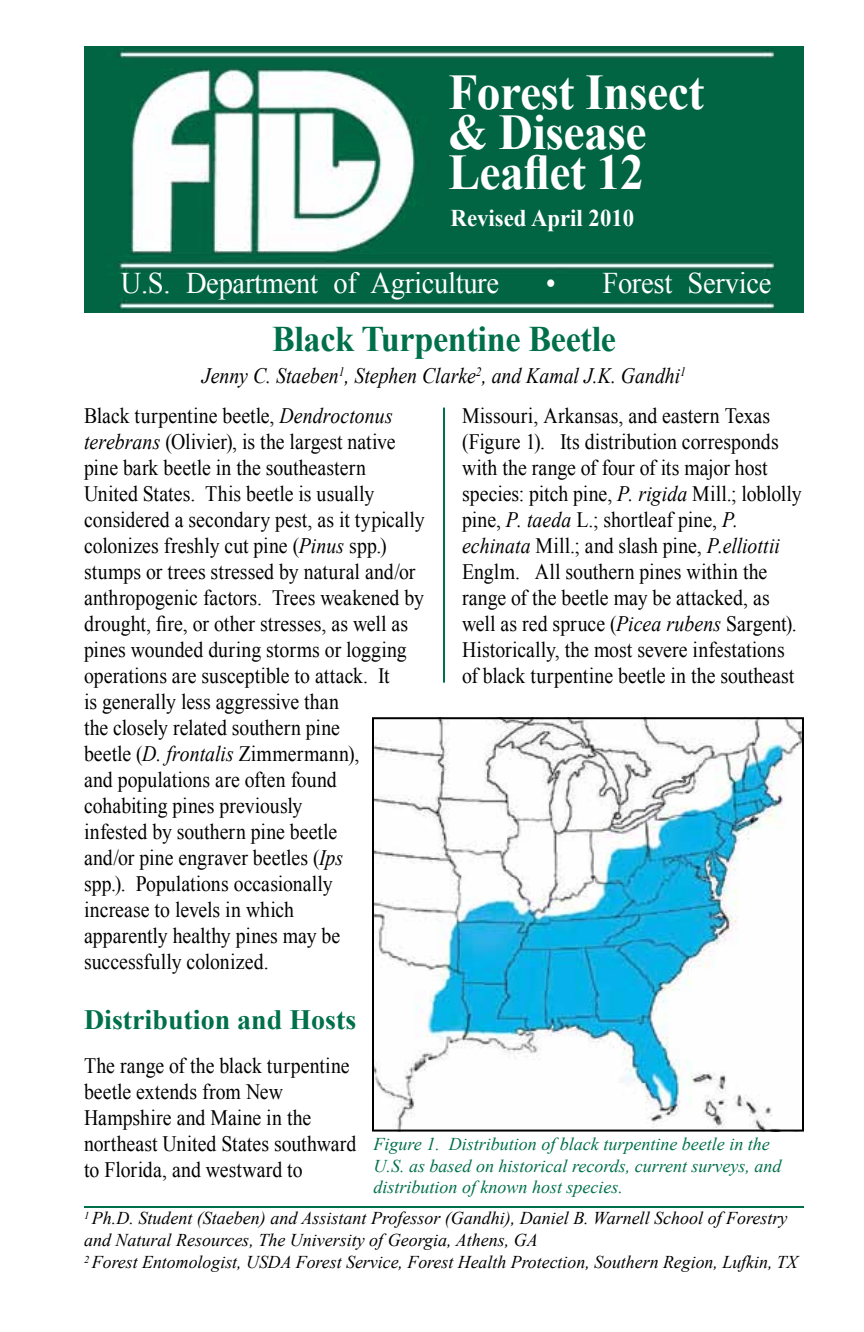
<style>
.page{position:relative;width:864px;height:1332px;background:#fff}
.page>*{position:absolute;margin:0;border:0;box-sizing:border-box;transform-origin:0 0}
.Heading_2{font:700 50px "Times New Roman";letter-spacing:-.01em;color:#fff;scale:.95 1}
.Main_Header{font:700 36px "Times New Roman";letter-spacing:-.01em;color:#00704a;scale:.95 1}
.Heading_2-2{font:30px "Times New Roman";letter-spacing:-.01em;color:#fff;scale:.95 1}
.Heading_2-3{font:700 28px "Times New Roman";color:#00704a}
.Heading_2-4{font:700 24px "Times New Roman";color:#fff;scale:.95 1}
.body{font:22px/26px "Times New Roman";color:#000;scale:.9 1}
.Writers{font:italic 22px "Times New Roman";color:#000;scale:.9 1}
.footnote{font:italic 18px/22px "Times New Roman";color:#000}
.Figure_Caption{font:italic 18px/21.6px "Times New Roman";color:#00704a}
.s1{font-style:italic}
</style>
<div class="page">
<hr style="left:443px;top:408px;width:2px;height:275px;background:#00704a">
<img style="left:84px;top:46px;width:720px;height:267px">
<hr style="left:84px;top:1206px;width:720px;height:2px;background:#00704a">
<img style="left:375px;top:720px;width:426px;height:409px">
<div style="left:372px;top:717px;width:432px;height:415px;border:2px solid #000"></div>
<p class="Heading_2" style="left:448px;top:58px;width:271px">Forest Insect</p>
<p class="Heading_2" style="left:448px;top:98px;width:210px">&amp; Disease</p>
<p class="Heading_2" style="left:448px;top:138px;width:207px">Leaflet 12</p>
<p class="Heading_2-4" style="left:451px;top:202px;width:195px">Revised April 2010</p>
<p class="Heading_2-2" style="left:121px;top:263px;width:400px">U.S. Department of Agriculture</p>
<p class="Heading_2-2" style="left:546px;top:263px;width:239px">• Forest Service</p>
<p class="Main_Header" style="left:272px;top:314px;width:364px">Black Turpentine Beetle</p>
<p class="Writers" style="left:202px;top:361px;width:539px">Jenny C. Staeben<sup>1</sup>, Stephen Clarke<sup>2</sup>, and Kamal J.K. Gandhi<sup>1</sup></p>
<p class="body" style="left:84px;top:402px;width:380px">Black turpentine beetle, <span class="s1">Dendroctonus terebrans</span> (Olivier), is the largest native pine bark beetle in the southeastern United States. This beetle is usually considered a secondary pest, as it typically colonizes freshly cut pine (<span class="s1">Pinus</span> spp.) stumps or trees stressed by natural and/or anthropogenic factors. Trees weakened by drought, fire, or other stresses, as well as pines wounded during storms or logging operations are susceptible to attack. It<br>is generally less aggressive than<br>the closely related southern pine<br>beetle (<span class="s1">D. frontalis</span> Zimmermann),<br>and populations are often found cohabiting pines previously<br>infested by southern pine beetle<br>and/or pine engraver beetles (<span class="s1">Ips<br></span>spp.). Populations occasionally<br>increase to levels in which<br>apparently healthy pines may be successfully colonized.</p>
<p class="Heading_2-3" style="left:84px;top:1001px;width:274px">Distribution and Hosts</p>
<p class="body" style="left:84px;top:1053px;width:304px">The range of the black turpentine beetle extends from New<br>Hampshire and Maine in the northeast United States southward to Florida, and westward to</p>
<p class="footnote" style="left:84px;top:1207px;width:705px"><sup>1</sup> Ph.D. Student (Staeben) and Assistant Professor (Gandhi), Daniel B. Warnell School of Forestry and Natural Resources, The University of Georgia, Athens, GA</p>
<p class="footnote" style="left:84px;top:1251px;width:715px"><sup>2</sup> Forest Entomologist, USDA Forest Service, Forest Health Protection, Southern Region, Lufkin, TX</p>
<p class="body" style="left:462px;top:402px;width:379px">Missouri, Arkansas, and eastern Texas (Figure 1). Its distribution corresponds with the range of four of its major host species: pitch pine, <span class="s1">P. rigida</span> Mill.; loblolly pine, <span class="s1">P. taeda</span> L.; shortleaf pine, <span class="s1">P. echinata</span> Mill.; and slash pine, <span class="s1">P.elliottii </span>Englm. All southern pines within the range of the beetle may be attacked, as well as red spruce (<span class="s1">Picea rubens</span> Sargent).<br>Historically, the most severe infestations of black turpentine beetle in the southeast</p>
<p class="Figure_Caption" style="left:374px;top:1133px;width:409px">Figure 1. Distribution of black turpentine beetle in the<br>U.S. as based on historical records, current surveys, and distribution of known host species.</p>
</div>
